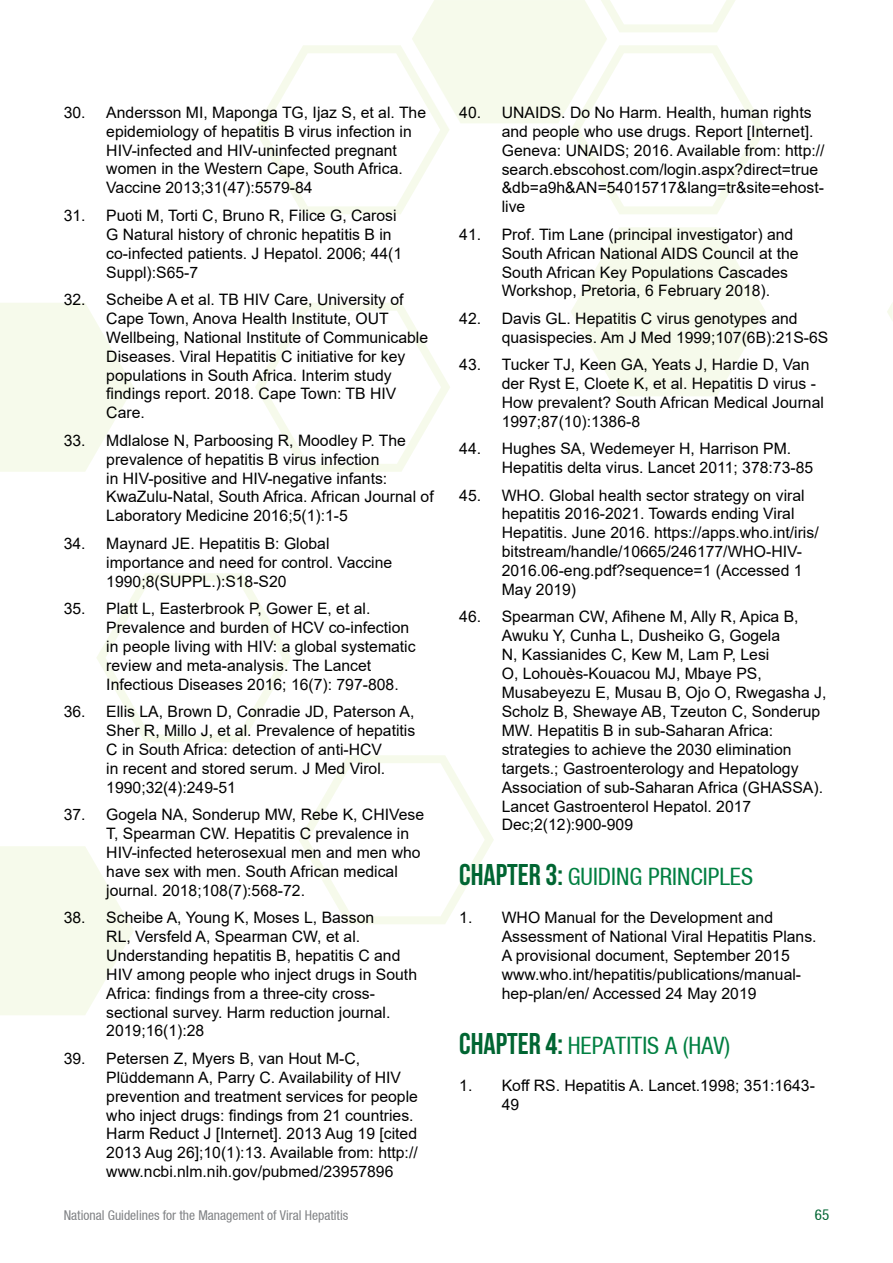
<style>
.page{position:relative;width:893px;height:1263px;background:#fff}
.page>*{position:absolute;margin:0;border:0;box-sizing:border-box;transform-origin:0 0}
.t1{font:24px "Helvetica Neuecon";color:#007f41}
.t2{font:15.75px/18.9px "Arial";color:#000}
.t3{font:15px "Helvetica Neuecon";color:#006532}
.t4{font:13.5px "Helvetica Neuecon";color:#808285}
.s1{font-family:"Bebas Neue";font-size:30px;color:#006532}
</style>
<div class="page">
<svg style="left:571px;top:227px;width:195px;height:169px"></svg>
<svg style="left:887px;top:303px;width:6px;height:18px"></svg>
<svg style="left:254px;top:0;width:512px;height:214px"></svg>
<svg style="left:0;top:303px;width:134px;height:169px"></svg>
<svg style="left:255px;top:303px;width:195px;height:169px"></svg>
<svg style="left:0;top:846px;width:134px;height:169px"></svg>
<svg style="left:299px;top:755px;width:195px;height:169px"></svg>
<svg style="left:96px;top:573px;width:195px;height:169px"></svg>
<p class="t2" style="left:106px;top:103px;width:321px;text-indent:-43px">30. Andersson MI, Maponga TG, Ijaz S, et al. The epidemiology of hepatitis B virus infection in HIV-infected and HIV-uninfected pregnant women in the Western Cape, South Africa.<br>Vaccine 2013;31(47):5579-84</p>
<p class="t2" style="left:106px;top:206px;width:297px;text-indent:-43px">31. Puoti M, Torti C, Bruno R, Filice G, Carosi G Natural history of chronic hepatitis B in co-infected patients. J Hepatol. 2006; 44(1<br>Suppl):S65-7</p>
<p class="t2" style="left:106px;top:290px;width:323px;text-indent:-43px">32. Scheibe A et al. TB HIV Care, University of Cape Town, Anova Health Institute, OUT Wellbeing, National Institute of Communicable Diseases. Viral Hepatitis C initiative for key populations in South Africa. Interim study findings report. 2018. Cape Town: TB HIV Care.</p>
<p class="t2" style="left:106px;top:431px;width:329px;text-indent:-43px">33. Mdlalose N, Parboosing R, Moodley P. The prevalence of hepatitis B virus infection<br>in HIV-positive and HIV-negative infants:<br>KwaZulu-Natal, South Africa. African Journal of Laboratory Medicine 2016;5(1):1-5</p>
<p class="t2" style="left:106px;top:534px;width:287px;text-indent:-43px">34. Maynard JE. Hepatitis B: Global importance and need for control. Vaccine<br>1990;8(SUPPL.):S18-S20</p>
<p class="t2" style="left:106px;top:599px;width:311px;text-indent:-43px">35. Platt L, Easterbrook P, Gower E, et al.<br>Prevalence and burden of HCV co-infection in people living with HIV: a global systematic review and meta-analysis. The Lancet Infectious Diseases 2016; 16(7): 797-808.</p>
<p class="t2" style="left:106px;top:702px;width:310px;text-indent:-43px">36. Ellis LA, Brown D, Conradie JD, Paterson A, Sher R, Millo J, et al. Prevalence of hepatitis C in South Africa: detection of anti-HCV<br>in recent and stored serum. J Med Virol.<br>1990;32(4):249-51</p>
<p class="t2" style="left:106px;top:805px;width:319px;text-indent:-43px">37. Gogela NA, Sonderup MW, Rebe K, CHIVese T, Spearman CW. Hepatitis C prevalence in HIV-infected heterosexual men and men who have sex with men. South African medical journal. 2018;108(7):568-72.</p>
<p class="t2" style="left:106px;top:908px;width:312px;text-indent:-43px">38. Scheibe A, Young K, Moses L, Basson<br>RL, Versfeld A, Spearman CW, et al.<br>Understanding hepatitis B, hepatitis C and HIV among people who inject drugs in South Africa: findings from a three-city cross&shy;sectional survey. Harm reduction journal.<br>2019;16(1):28</p>
<p class="t2" style="left:106px;top:1049px;width:313px;text-indent:-43px">39. Petersen Z, Myers B, van Hout M-C, Plüddemann A, Parry C. Availability of HIV prevention and treatment services for people who inject drugs: findings from 21 countries.<br>Harm Reduct J [Internet]. 2013 Aug 19 [cited 2013 Aug 26];10(1):13. Available from: http:// www.ncbi.nlm.nih.gov/pubmed/23957896</p>
<p class="t2" style="left:502px;top:103px;width:324px;text-indent:-43px">40. UNAIDS. Do No Harm. Health, human rights and people who use drugs. Report [Internet].<br>Geneva: UNAIDS; 2016. Available from: http:// search.ebscohost.com/login.aspx?direct=true &amp;db=a9h&amp;AN=54015717&amp;lang=tr&amp;site=ehost&shy;live</p>
<p class="t2" style="left:502px;top:225px;width:298px;text-indent:-43px">41. Prof. Tim Lane (principal investigator) and South African National AIDS Council at the South African Key Populations Cascades Workshop, Pretoria, 6 February 2018).</p>
<p class="t2" style="left:502px;top:309px;width:328px;text-indent:-43px">42. Davis GL. Hepatitis C virus genotypes and quasispecies. Am J Med 1999;107(6B):21S-6S</p>
<p class="t2" style="left:502px;top:355px;width:324px;text-indent:-43px">43. Tucker TJ, Keen GA, Yeats J, Hardie D, Van der Ryst E, Cloete K, et al. Hepatitis D virus - How prevalent? South African Medical Journal 1997;87(10):1386-8</p>
<p class="t2" style="left:502px;top:439px;width:313px;text-indent:-43px">44. Hughes SA, Wedemeyer H, Harrison PM.<br>Hepatitis delta virus. Lancet 2011; 378:73-85</p>
<p class="t2" style="left:502px;top:485px;width:318px;text-indent:-43px">45. WHO. Global health sector strategy on viral hepatitis 2016-2021. Towards ending Viral Hepatitis. June 2016. https://apps.who.int/iris/ bitstream/handle/10665/246177/WHO-HIV-2016.06-eng.pdf?sequence=1 (Accessed 1<br>May 2019)</p>
<p class="t2" style="left:502px;top:607px;width:326px;text-indent:-43px">46. Spearman CW, Afihene M, Ally R, Apica B, Awuku Y, Cunha L, Dusheiko G, Gogela<br>N, Kassianides C, Kew M, Lam P, Lesi<br>O, Lohouès-Kouacou MJ, Mbaye PS, Musabeyezu E, Musau B, Ojo O, Rwegasha J, Scholz B, Shewaye AB, Tzeuton C, Sonderup MW. Hepatitis B in sub-Saharan Africa: strategies to achieve the 2030 elimination targets.; Gastroenterology and Hepatology Association of sub-Saharan Africa (GHASSA).<br>Lancet Gastroenterol Hepatol. 2017<br>Dec;2(12):900-909</p>
<h1 class="t1" style="left:459px;top:863px;width:295px"><span class="s1">CHAPTER 3:</span> GUIDING PRINCIPLES</h1>
<p class="t2" style="left:502px;top:908px;width:316px;text-indent:-43px">1. WHO Manual for the Development and Assessment of National Viral Hepatitis Plans.<br>A provisional document, September 2015 www.who.int/hepatitis/publications/manual&shy;hep-plan/en/ Accessed 24 May 2019</p>
<h1 class="t1" style="left:459px;top:1031px;width:273px"><span class="s1">CHAPTER 4:</span> HEPATITIS A (HAV)</h1>
<p class="t2" style="left:502px;top:1076px;width:315px;text-indent:-43px">1. Koff RS. Hepatitis A. Lancet.1998; 351:1643-<br>49</p>
<p class="t4" style="left:64px;top:1207px;width:286px">National Guidelines for the Management of Viral Hepatitis</p>
<p class="t3" style="left:815px;top:1205px;width:16px">65</p>
</div>
